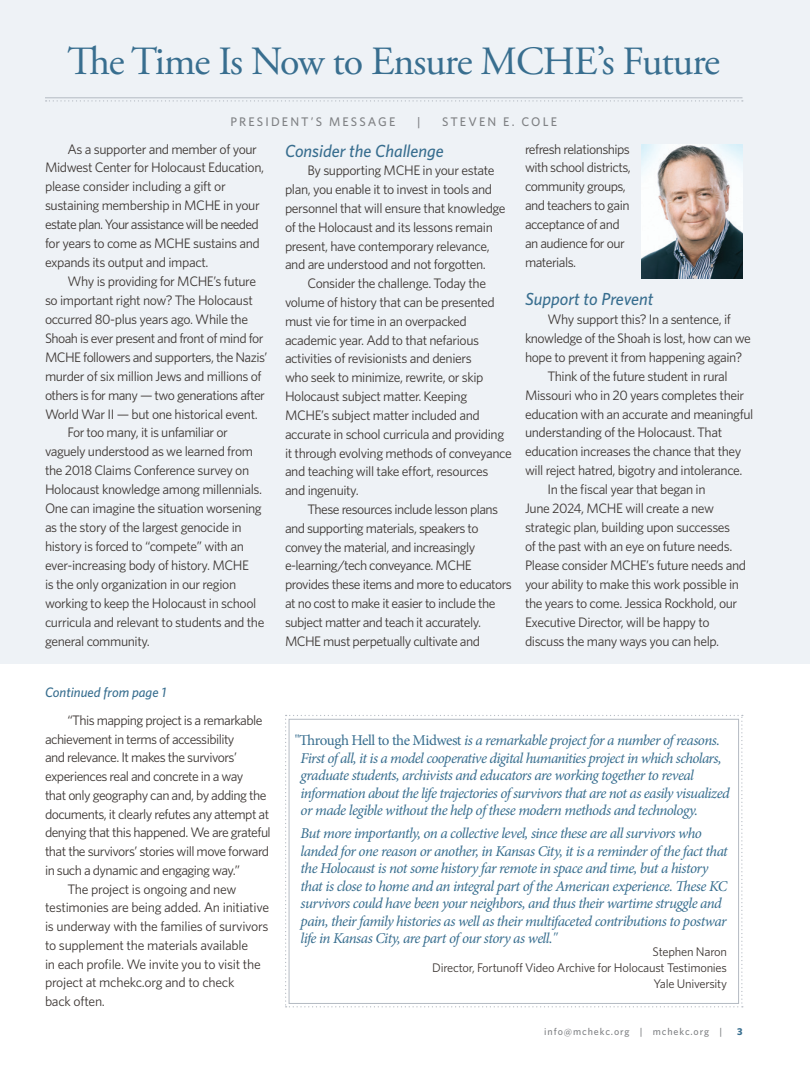
<style>
.page{position:relative;width:810px;height:1080px;background:#fff}
.page>*{position:absolute;margin:0;border:0;box-sizing:border-box;transform-origin:0 0}
.Headline_28_point_AG{font:40px "Adobe Garamond Pro";letter-spacing:-.025em;color:#386e8f}
._14-15_Whitney_Subtitle_Blue{font:italic 500 17.5px "Whitney";color:#386e8f}
._11-15_Whitney_Book_Gray{font:italic 500 17.5px "Whitney";color:#386e8f}
.Text_Main{font:italic 15px/17.5px "Minion Pro";letter-spacing:-.04em;color:#386e8f}
._11-15_Whitney_Book_Gray-2{font:13.75px/18.9px "Whitney";letter-spacing:-.03em;color:#3e3835}
._14-15_Whitney_Subtitle_Blue-2{font:italic 500 13.75px "Whitney";color:#386e8f}
._11-15_Whitney_Book_Gray-3{font:12.5px/16.2px "Whitney";letter-spacing:-.02em;color:#3e3835;text-align:right}
.Subheadline_10_point_GSBold{font:500 12.5px "Whitney";letter-spacing:.17em;color:#808285}
.t1{font:500 10px "Whitney";letter-spacing:.09em;color:#808285}
.t2{font:700 10px "Whitney";color:#386e8f}
.s1{font-style:normal}
</style>
<div class="page">
<div style="left:0;top:0;width:810px;height:664px;background:#eef2f6"></div>
<svg style="left:46px;top:100px;width:697px;height:2px"></svg>
<hr style="left:45px;top:98px;width:697px;height:1px;background:#b4bac2">
<img style="left:641px;top:144px;width:101px;height:134px">
<svg style="left:285px;top:715px;width:458px;height:292px"></svg>
<div style="left:289px;top:719px;width:450px;height:284px;background:#fff"></div>
<div style="left:289px;top:719px;width:450px;height:285px;border:1px solid #b4bac2"></div>
<p class="Headline_28_point_AG" style="left:67px;top:37px;width:654px">The Time Is Now to Ensure MCHE’s Future</p>
<p class="Subheadline_10_point_GSBold" style="left:230px;top:113px;width:166px">PRESIDENT’S MESSAGE</p>
<p class="Subheadline_10_point_GSBold" style="left:417px;top:113px;width:5px">|</p>
<p class="Subheadline_10_point_GSBold" style="left:442px;top:113px;width:117px">STEVEN E. COLE</p>
<p class="_11-15_Whitney_Book_Gray-2" style="left:45px;top:139px;width:221px;text-indent:22px">As a supporter and member of your Midwest Center for Holocaust Education, please consider including a gift or sustaining membership in MCHE in your estate plan. Your assistance will be needed for years to come as MCHE sustains and expands its output and impact.</p>
<p class="_11-15_Whitney_Book_Gray-2" style="left:45px;top:271px;width:224px;text-indent:22px">Why is providing for MCHE’s future so important right now? The Holocaust occurred 80-plus years ago. While the Shoah is ever present and front of mind for MCHE followers and supporters, the Nazis’ murder of six million Jews and millions of others is for many — two generations after World War II — but one historical event.</p>
<p class="_11-15_Whitney_Book_Gray-2" style="left:45px;top:423px;width:221px;text-indent:22px">For too many, it is unfamiliar or vaguely understood as we learned from the 2018 Claims Conference survey on Holocaust knowledge among millennials.<br>One can imagine the situation worsening as the story of the largest genocide in history is forced to “compete” with an ever-increasing body of history. MCHE<br>is the only organization in our region working to keep the Holocaust in school curricula and relevant to students and the general community.</p>
<p class="_14-15_Whitney_Subtitle_Blue-2" style="left:45px;top:683px;width:123px">Continued from page 1</p>
<p class="_11-15_Whitney_Book_Gray-2" style="left:45px;top:710px;width:227px;text-indent:22px">“This mapping project is a remarkable achievement in terms of accessibility<br>and relevance. It makes the survivors’ experiences real and concrete in a way<br>that only geography can and, by adding the documents, it clearly refutes any attempt at denying that this happened. We are grateful that the survivors’ stories will move forward in such a dynamic and engaging way.”</p>
<p class="_11-15_Whitney_Book_Gray-2" style="left:45px;top:879px;width:226px;text-indent:22px">The project is ongoing and new testimonies are being added. An initiative is underway with the families of survivors to supplement the materials available<br>in each profile. We invite you to visit the project at mchekc.org and to check<br>back often.</p>
<p class="_14-15_Whitney_Subtitle_Blue" style="left:285px;top:139px;width:160px">Consider the Challenge</p>
<p class="_11-15_Whitney_Book_Gray-2" style="left:285px;top:161px;width:222px;text-indent:22px">By supporting MCHE in your estate plan, you enable it to invest in tools and personnel that will ensure that knowledge of the Holocaust and its lessons remain present, have contemporary relevance, and are understood and not forgotten.</p>
<p class="_11-15_Whitney_Book_Gray-2" style="left:285px;top:274px;width:228px;text-indent:22px">Consider the challenge. Today the volume of history that can be presented must vie for time in an overpacked academic year. Add to that nefarious activities of revisionists and deniers<br>who seek to minimize, rewrite, or skip Holocaust subject matter. Keeping MCHE’s subject matter included and accurate in school curricula and providing it through evolving methods of conveyance and teaching will take effort, resources and ingenuity.</p>
<p class="_11-15_Whitney_Book_Gray-2" style="left:285px;top:499px;width:228px;text-indent:22px">These resources include lesson plans and supporting materials, speakers to convey the material, and increasingly e-learning/tech conveyance. MCHE provides these items and more to educators at no cost to make it easier to include the subject matter and teach it accurately.<br>MCHE must perpetually cultivate and</p>
<p class="_11-15_Whitney_Book_Gray-2" style="left:525px;top:139px;width:107px">refresh relationships with school districts, community groups, and teachers to gain acceptance of and an audience for our materials.</p>
<p class="_11-15_Whitney_Book_Gray" style="left:525px;top:287px;width:130px">Support to Prevent</p>
<p class="_11-15_Whitney_Book_Gray-2" style="left:525px;top:309px;width:228px;text-indent:22px">Why support this? In a sentence, if knowledge of the Shoah is lost, how can we hope to prevent it from happening again?</p>
<p class="_11-15_Whitney_Book_Gray-2" style="left:525px;top:366px;width:230px;text-indent:22px">Think of the future student in rural Missouri who in 20 years completes their education with an accurate and meaningful understanding of the Holocaust. That education increases the chance that they will reject hatred, bigotry and intolerance.</p>
<p class="_11-15_Whitney_Book_Gray-2" style="left:525px;top:480px;width:223px;text-indent:22px">In the fiscal year that began in<br>June 2024, MCHE will create a new strategic plan, building upon successes<br>of the past with an eye on future needs.<br>Please consider MCHE’s future needs and your ability to make this work possible in the years to come. Jessica Rockhold, our Executive Director, will be happy to discuss the many ways you can help.</p>
<p class="Text_Main" style="left:301px;top:732px;width:431px;text-indent:-6px"><span class="s1">"Through Hell to the Midwest</span> is a remarkable project for a number of reasons.<br>First of all, it is a model cooperative digital humanities project in which scholars, graduate students, archivists and educators are working together to reveal information about the life trajectories of survivors that are not as easily visualized or made legible without the help of these modern methods and technology.</p>
<p class="Text_Main" style="left:301px;top:825px;width:429px">But more importantly, on a collective level, since these are all survivors who landed for one reason or another, in Kansas City, it is a reminder of the fact that the Holocaust is not some history far remote in space and time, but a history that is close to home and an integral part of the American experience. These KC survivors could have been your neighbors, and thus their wartime struggle and pain, their family histories as well as their multifaceted contributions to postwar life in Kansas City, are part of our story as well."</p>
<p class="_11-15_Whitney_Book_Gray-3" style="left:432px;top:943px;width:296px">Stephen Naron<br>Director, Fortunoff Video Archive for Holocaust Testimonies</p>
<p class="_11-15_Whitney_Book_Gray-3" style="left:654px;top:976px;width:75px">Yale University</p>
<p class="t1" style="left:544px;top:1025px;width:179px">info@mchekc.org | mchekc.org |</p>
<p class="t2" style="left:737px;top:1025px;width:7px">3</p>
</div>
